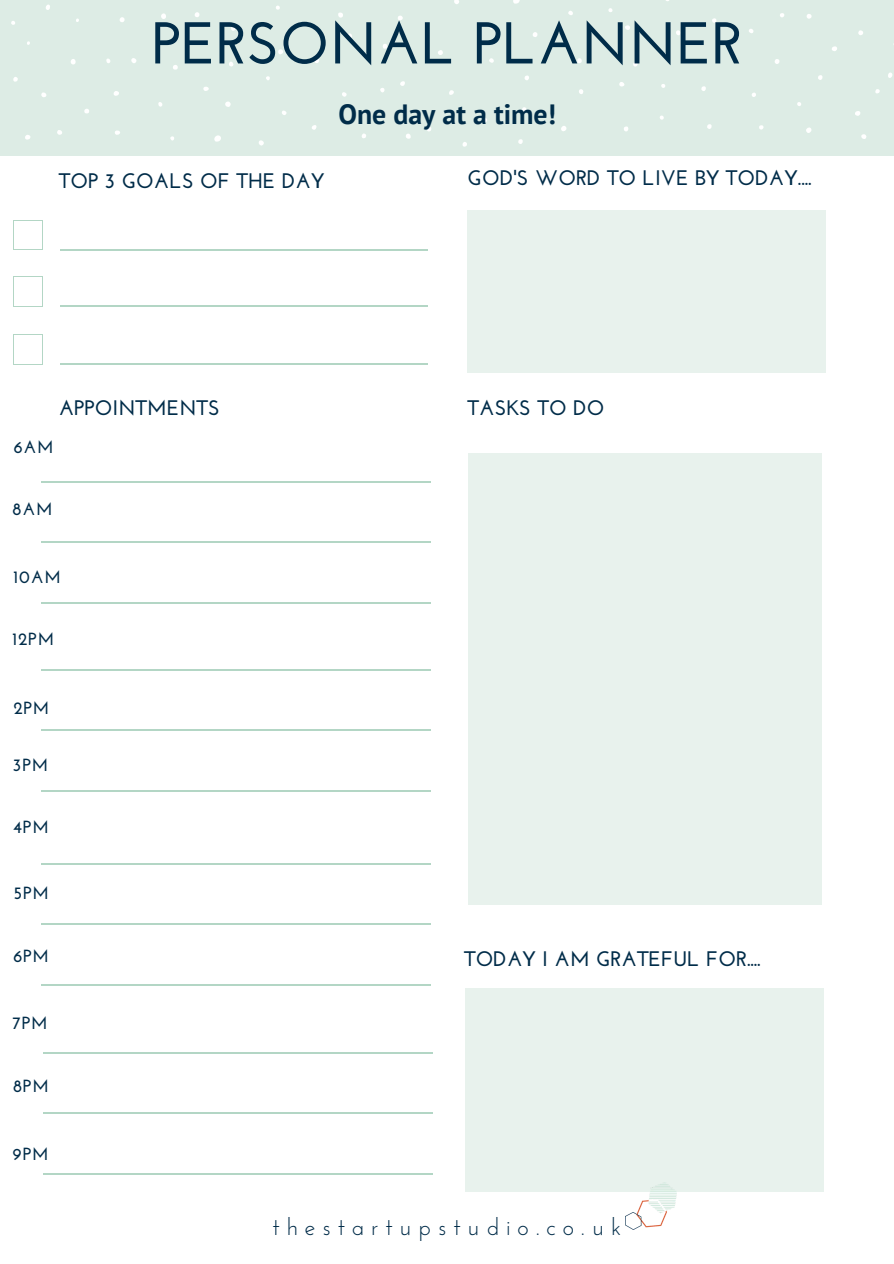
<style>
.page{position:relative;width:894px;height:1264px;background:#fff}
.page>*{position:absolute;margin:0;border:0;box-sizing:border-box;transform-origin:0 0}
.t1{font:700 58.95px "Josefin Sans";color:#002c49}
.t2{font:700 27.75px "PT Sans";color:#002c49}
.t3{font:24px "Josefin Sans";letter-spacing:.285em;color:#002c49}
.t4{font:700 21px "Josefin Sans";color:#002c49}
.t5{font:700 17.55px "Josefin Sans";letter-spacing:.05em;color:#002c49}
</style>
<div class="page">
<div style="left:0;top:0;width:893px;height:156px;background:#ddece5"></div>
<svg style="left:676px;top:30px;width:5px;height:5px"></svg>
<svg style="left:855px;top:111px;width:5px;height:5px"></svg>
<svg style="left:701px;top:86px;width:5px;height:5px"></svg>
<svg style="left:438px;top:50px;width:5px;height:5px"></svg>
<svg style="left:406px;top:133px;width:5px;height:6px"></svg>
<svg style="left:524px;top:75px;width:5px;height:5px"></svg>
<svg style="left:818px;top:75px;width:5px;height:5px"></svg>
<svg style="left:780px;top:13px;width:4px;height:4px"></svg>
<svg style="left:888px;top:72px;width:5px;height:6px"></svg>
<svg style="left:806px;top:127px;width:5px;height:6px"></svg>
<svg style="left:749px;top:29px;width:5px;height:4px"></svg>
<svg style="left:858px;top:30px;width:5px;height:5px"></svg>
<svg style="left:661px;top:84px;width:4px;height:4px"></svg>
<svg style="left:759px;top:125px;width:4px;height:5px"></svg>
<svg style="left:624px;top:126px;width:4px;height:5px"></svg>
<svg style="left:775px;top:59px;width:5px;height:5px"></svg>
<svg style="left:161px;top:13px;width:5px;height:6px"></svg>
<svg style="left:231px;top:26px;width:4px;height:5px"></svg>
<svg style="left:173px;top:65px;width:5px;height:5px"></svg>
<svg style="left:348px;top:33px;width:4px;height:5px"></svg>
<svg style="left:266px;top:76px;width:4px;height:4px"></svg>
<svg style="left:259px;top:140px;width:5px;height:6px"></svg>
<svg style="left:398px;top:15px;width:5px;height:6px"></svg>
<svg style="left:41px;top:92px;width:6px;height:5px"></svg>
<svg style="left:400px;top:81px;width:5px;height:5px"></svg>
<svg style="left:489px;top:25px;width:5px;height:5px"></svg>
<svg style="left:314px;top:58px;width:5px;height:5px"></svg>
<svg style="left:106px;top:58px;width:4px;height:5px"></svg>
<svg style="left:113px;top:91px;width:6px;height:5px"></svg>
<svg style="left:342px;top:92px;width:5px;height:5px"></svg>
<svg style="left:203px;top:87px;width:6px;height:4px"></svg>
<svg style="left:608px;top:8px;width:5px;height:4px"></svg>
<svg style="left:483px;top:118px;width:4px;height:4px"></svg>
<svg style="left:561px;top:126px;width:5px;height:5px"></svg>
<svg style="left:619px;top:82px;width:5px;height:4px"></svg>
<svg style="left:577px;top:58px;width:4px;height:5px"></svg>
<svg style="left:533px;top:32px;width:5px;height:5px"></svg>
<svg style="left:11px;top:21px;width:4px;height:4px"></svg>
<svg style="left:71px;top:59px;width:5px;height:6px"></svg>
<svg style="left:84px;top:109px;width:5px;height:4px"></svg>
<svg style="left:229px;top:62px;width:5px;height:5px"></svg>
<svg style="left:46px;top:4px;width:4px;height:6px"></svg>
<svg style="left:170px;top:136px;width:4px;height:4px"></svg>
<svg style="left:131px;top:58px;width:6px;height:5px"></svg>
<svg style="left:278px;top:49px;width:5px;height:6px"></svg>
<svg style="left:57px;top:130px;width:5px;height:5px"></svg>
<svg style="left:312px;top:125px;width:4px;height:5px"></svg>
<svg style="left:338px;top:12px;width:5px;height:6px"></svg>
<svg style="left:383px;top:44px;width:4px;height:5px"></svg>
<svg style="left:214px;top:135px;width:7px;height:7px"></svg>
<svg style="left:225px;top:101px;width:6px;height:6px"></svg>
<svg style="left:158px;top:102px;width:5px;height:5px"></svg>
<svg style="left:120px;top:17px;width:5px;height:5px"></svg>
<svg style="left:454px;top:0;width:5px;height:4px"></svg>
<svg style="left:513px;top:0;width:7px;height:4px"></svg>
<svg style="left:462px;top:142px;width:5px;height:5px"></svg>
<svg style="left:13px;top:77px;width:5px;height:5px"></svg>
<svg style="left:276px;top:5px;width:4px;height:5px"></svg>
<svg style="left:25px;top:135px;width:5px;height:5px"></svg>
<svg style="left:282px;top:110px;width:5px;height:5px"></svg>
<svg style="left:115px;top:130px;width:5px;height:5px"></svg>
<svg style="left:195px;top:12px;width:5px;height:5px"></svg>
<svg style="left:362px;top:133px;width:4px;height:5px"></svg>
<svg style="left:426px;top:126px;width:5px;height:6px"></svg>
<svg style="left:380px;top:88px;width:5px;height:4px"></svg>
<svg style="left:660px;top:115px;width:3px;height:5px"></svg>
<svg style="left:579px;top:89px;width:4px;height:5px"></svg>
<svg style="left:712px;top:18px;width:4px;height:5px"></svg>
<svg style="left:832px;top:46px;width:5px;height:5px"></svg>
<svg style="left:518px;top:139px;width:5px;height:5px"></svg>
<svg style="left:707px;top:124px;width:5px;height:5px"></svg>
<svg style="left:633px;top:62px;width:4px;height:5px"></svg>
<svg style="left:625px;top:25px;width:5px;height:5px"></svg>
<svg style="left:568px;top:11px;width:5px;height:4px"></svg>
<svg style="left:861px;top:134px;width:5px;height:5px"></svg>
<svg style="left:752px;top:92px;width:4px;height:5px"></svg>
<svg style="left:875px;top:89px;width:4px;height:5px"></svg>
<svg style="left:797px;top:102px;width:4px;height:4px"></svg>
<svg style="left:522px;top:107px;width:5px;height:5px"></svg>
<svg style="left:449px;top:90px;width:5px;height:5px"></svg>
<svg style="left:489px;top:58px;width:5px;height:5px"></svg>
<svg style="left:806px;top:14px;width:6px;height:5px"></svg>
<svg style="left:13px;top:220px;width:30px;height:30px"></svg>
<svg style="left:13px;top:276px;width:30px;height:31px"></svg>
<svg style="left:13px;top:334px;width:30px;height:30px"></svg>
<hr style="left:60px;top:249px;width:367px;height:1px;background:#b3d6c5">
<hr style="left:60px;top:306px;width:367px;height:1px;background:#b3d6c5">
<hr style="left:60px;top:363px;width:367px;height:1px;background:#b3d6c5">
<div style="left:467px;top:453px;width:354px;height:451px;background:#e8f2ed"></div>
<div style="left:467px;top:210px;width:358px;height:162px;background:#e8f2ed"></div>
<div style="left:465px;top:987px;width:358px;height:204px;background:#e8f2ed"></div>
<hr style="left:41px;top:481px;width:390px;height:2px;background:#b3d6c5">
<hr style="left:41px;top:541px;width:390px;height:1px;background:#b3d6c5">
<hr style="left:41px;top:602px;width:390px;height:2px;background:#b3d6c5">
<hr style="left:41px;top:669px;width:390px;height:1px;background:#b3d6c5">
<hr style="left:41px;top:729px;width:390px;height:1px;background:#b3d6c5">
<hr style="left:41px;top:790px;width:390px;height:1px;background:#b3d6c5">
<hr style="left:41px;top:863px;width:390px;height:1px;background:#b3d6c5">
<hr style="left:41px;top:923px;width:390px;height:1px;background:#b3d6c5">
<hr style="left:41px;top:984px;width:390px;height:1px;background:#b3d6c5">
<hr style="left:43px;top:1052px;width:390px;height:1px;background:#b3d6c5">
<hr style="left:43px;top:1112px;width:390px;height:1px;background:#b3d6c5">
<hr style="left:43px;top:1173px;width:390px;height:1px;background:#b3d6c5">
<img style="left:625px;top:1182px;width:51px;height:47px">
<h1 class="t1" style="left:152px;top:19px;width:592px">PERSONAL PLANNER</h1>
<h2 class="t2" style="left:338px;top:96px;width:219px">One day at a time!</h2>
<p class="t4" style="left:59px;top:172px;width:267px">TOP 3 GOALS OF THE DAY</p>
<p class="t4" style="left:59px;top:399px;width:163px">APPOINTMENTS</p>
<p class="t5" style="left:13px;top:440px;width:42px">6AM</p>
<p class="t5" style="left:13px;top:501px;width:42px">8AM</p>
<p class="t5" style="left:13px;top:570px;width:49px">10AM</p>
<p class="t5" style="left:13px;top:631px;width:43px">12PM</p>
<p class="t5" style="left:13px;top:701px;width:37px">2PM</p>
<p class="t5" style="left:13px;top:757px;width:37px">3PM</p>
<p class="t5" style="left:13px;top:820px;width:38px">4PM</p>
<p class="t5" style="left:13px;top:886px;width:38px">5PM</p>
<p class="t5" style="left:13px;top:948px;width:37px">6PM</p>
<p class="t5" style="left:13px;top:1015px;width:37px">7PM</p>
<p class="t5" style="left:13px;top:1078px;width:37px">8PM</p>
<p class="t5" style="left:13px;top:1146px;width:38px">9PM</p>
<p class="t4" style="left:467px;top:169px;width:345px">GOD'S WORD TO LIVE BY TODAY....</p>
<p class="t4" style="left:467px;top:399px;width:138px">TASKS TO DO</p>
<p class="t4" style="left:464px;top:949px;width:298px">TODAY I AM GRATEFUL FOR....</p>
<p class="t3" style="left:272px;top:1217px;width:351px">thestartupstudio.co.uk</p>
</div>
